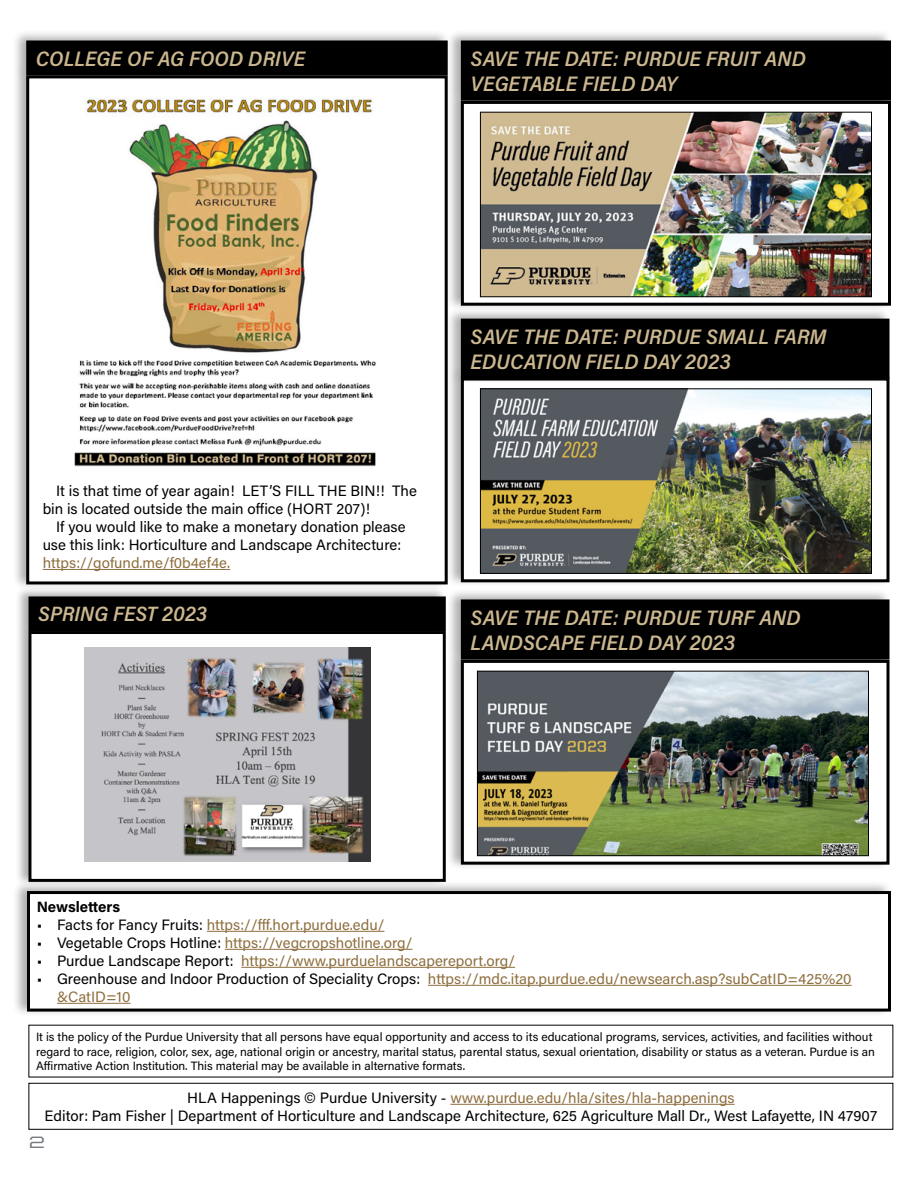
<style>
.page{position:relative;width:918px;height:1188px;background:#fff}
.page>*{position:absolute;margin:0;border:0;box-sizing:border-box;transform-origin:0 0}
.Headline{font:italic 600 21px/25.2px "Acumin Pro Semi Cond";color:#ccb890}
.Headline-2{font:italic 600 20.85px "Acumin Pro Semi Cond";color:#ccb890}
.t1{font:500 16.5px "United Sans Ext";color:#787b83}
.t2{font:15px/18px "Acumin Pro";color:#8e6f3e}
.Story_Text{font:15px/18px "Acumin Pro";color:#000}
.Newsletter_Info{font:15px/18px "Acumin Pro";color:#000;text-align:center}
.In_this_issue{font:700 15px "Acumin Pro";letter-spacing:-.005em;color:#000}
.EO_EA_Statement{font:12px/14.4px "Acumin Pro";color:#000}
.s1{color:#8e6f3e}
.s2{color:#000}
</style>
<div class="page">
<div style="left:12px;top:879px;width:881px;height:138px;background:#000;opacity:.32"></div>
<div style="left:28px;top:893px;width:862px;height:117px;background:#fff"></div>
<hr style="left:207px;top:931px;width:177px;height:1px;background:#8e6f3e">
<hr style="left:225px;top:949px;width:187px;height:1px;background:#8e6f3e">
<hr style="left:241px;top:967px;width:274px;height:1px;background:#8e6f3e">
<hr style="left:428px;top:985px;width:424px;height:1px;background:#8e6f3e">
<hr style="left:57px;top:1003px;width:74px;height:1px;background:#8e6f3e">
<div style="left:27px;top:891px;width:864px;height:121px;border:3px solid #000"></div>
<hr style="left:450px;top:1104px;width:285px;height:1px;background:#8e6f3e">
<div style="left:28px;top:1083px;width:865px;height:47px;border:1px solid #000"></div>
<div style="left:15px;top:586px;width:432px;height:50px;background:#000;opacity:.32"></div>
<div style="left:30px;top:598px;width:414px;height:32px;background:#000"></div>
<div style="left:29px;top:596px;width:417px;height:35px;border:3px solid #000"></div>
<div style="left:15px;top:620px;width:432px;height:267px;background:#000;opacity:.32"></div>
<div style="left:30px;top:633px;width:414px;height:247px;background:#fff"></div>
<div style="left:28px;top:631px;width:418px;height:251px;border:3px solid #000"></div>
<img style="left:85px;top:647px;width:286px;height:215px">
<div style="left:446px;top:89px;width:447px;height:222px;background:#000;opacity:.32"></div>
<div style="left:462px;top:102px;width:428px;height:202px;background:#fff"></div>
<div style="left:461px;top:101px;width:430px;height:205px;border:3px solid #000"></div>
<div style="left:446px;top:29px;width:447px;height:77px;background:#000;opacity:.32"></div>
<div style="left:462px;top:42px;width:428px;height:57px;background:#000"></div>
<div style="left:461px;top:40px;width:430px;height:61px;border:3px solid #000"></div>
<img style="left:482px;top:114px;width:388px;height:181px">
<div style="left:480px;top:112px;width:392px;height:185px;border:1px solid #000"></div>
<div style="left:446px;top:366px;width:446px;height:222px;background:#000;opacity:.32"></div>
<div style="left:462px;top:379px;width:426px;height:202px;background:#fff"></div>
<div style="left:461px;top:378px;width:429px;height:204px;border:3px solid #000"></div>
<div style="left:446px;top:307px;width:446px;height:77px;background:#000;opacity:.32"></div>
<div style="left:462px;top:320px;width:426px;height:57px;background:#000"></div>
<div style="left:461px;top:319px;width:429px;height:60px;border:3px solid #000"></div>
<img style="left:482px;top:390px;width:388px;height:182px">
<div style="left:480px;top:388px;width:392px;height:186px;border:1px solid #000"></div>
<div style="left:11px;top:29px;width:439px;height:52px;background:#000;opacity:.32"></div>
<div style="left:28px;top:42px;width:418px;height:32px;background:#000"></div>
<div style="left:26px;top:40px;width:422px;height:35px;border:3px solid #000"></div>
<div style="left:11px;top:64px;width:439px;height:526px;background:#000;opacity:.32"></div>
<div style="left:28px;top:77px;width:418px;height:506px;background:#fff"></div>
<hr style="left:43px;top:569px;width:187px;height:1px;background:#8e6f3e">
<div style="left:26px;top:75px;width:422px;height:509px;border:3px solid #000"></div>
<img style="left:74px;top:97px;width:302px;height:370px">
<div style="left:446px;top:648px;width:446px;height:222px;background:#000;opacity:.32"></div>
<div style="left:462px;top:661px;width:426px;height:202px;background:#fff"></div>
<div style="left:461px;top:660px;width:429px;height:205px;border:3px solid #000"></div>
<div style="left:446px;top:588px;width:446px;height:77px;background:#000;opacity:.32"></div>
<div style="left:462px;top:601px;width:426px;height:57px;background:#000"></div>
<div style="left:461px;top:599px;width:429px;height:61px;border:3px solid #000"></div>
<img style="left:479px;top:673px;width:388px;height:181px">
<div style="left:477px;top:671px;width:392px;height:185px;border:1px solid #000"></div>
<p class="Headline" style="left:36px;top:45px;width:271px">COLLEGE OF AG FOOD DRIVE</p>
<p class="Headline" style="left:471px;top:45px;width:337px">SAVE THE DATE: PURDUE FRUIT AND<br>VEGETABLE FIELD DAY</p>
<p class="Story_Text" style="left:43px;top:481px;width:376px;text-indent:14px">It is that time of year again! LET’S FILL THE BIN!! The bin is located outside the main office (HORT 207)!</p>
<p class="Story_Text" style="left:43px;top:517px;width:364px;text-indent:14px">If you would like to make a monetary donation please use this link: Horticulture and Landscape Architecture: <span class="s1">https://gofund.me/f0b4ef4e.</span></p>
<p class="Headline-2" style="left:38px;top:599px;width:171px">SPRING FEST 2023</p>
<p class="Headline" style="left:471px;top:323px;width:358px">SAVE THE DATE: PURDUE SMALL FARM<br>EDUCATION FIELD DAY 2023</p>
<p class="Headline" style="left:471px;top:604px;width:332px">SAVE THE DATE: PURDUE TURF AND<br>LANDSCAPE FIELD DAY 2023</p>
<p class="In_this_issue" style="left:37px;top:896px;width:85px">Newsletters</p>
<p class="t2" style="left:37px;top:915px;width:349px"><span class="s2">• Facts for Fancy Fruits:</span> https://fff.hort.purdue.edu/</p>
<p class="t2" style="left:37px;top:933px;width:377px"><span class="s2">• Vegetable Crops Hotline:</span> https://vegcropshotline.org/</p>
<p class="t2" style="left:37px;top:951px;width:480px"><span class="s2">• Purdue Landscape Report:</span> https://www.purduelandscapereport.org/</p>
<p class="t2" style="left:57px;top:969px;width:796px;text-indent:-20px"><span class="s2">• Greenhouse and Indoor Production of Speciality Crops:</span> https://mdc.itap.purdue.edu/newsearch.asp?subCatID=425%20 &amp;CatID=10</p>
<p class="EO_EA_Statement" style="left:36px;top:1029px;width:840px">It is the policy of the Purdue University that all persons have equal opportunity and access to its educational programs, services, activities, and facilities without regard to race, religion, color, sex, age, national origin or ancestry, marital status, parental status, sexual orientation, disability or status as a veteran. Purdue is an<br>Affirmative Action Institution. This material may be available in alternative formats.</p>
<p class="Newsletter_Info" style="left:45px;top:1088px;width:834px">HLA Happenings © Purdue University - <span class="s1">www.purdue.edu/hla/sites/hla-happenings<br></span>Editor: Pam Fisher | Department of Horticulture and Landscape Architecture, 625 Agriculture Mall Dr., West Lafayette, IN 47907</p>
<h3 class="t1" style="left:28px;top:1133px;width:19px">2</h3>
</div>
